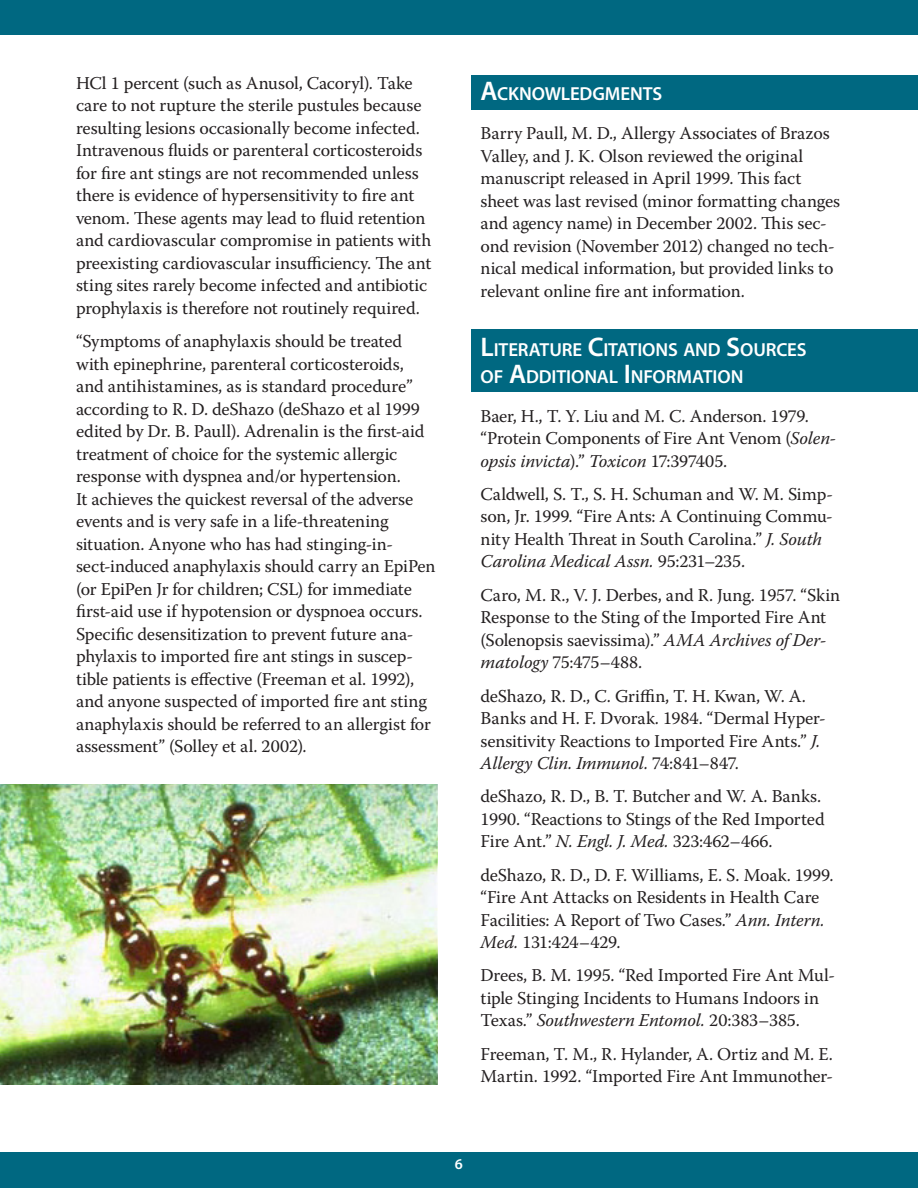
<style>
.page{position:relative;width:918px;height:1188px;background:#fff}
.page>*{position:absolute;margin:0;border:0;box-sizing:border-box;transform-origin:0 0}
.heading1{font:600 18.9px/27px "Myriad Pro";letter-spacing:-.005em;color:#fff}
.body_text{font:18px/22.5px "Warnock Pro";letter-spacing:-.005em;color:#231f20}
.t1{font:600 15px "Myriad Pro";color:#fff}
.s1{font-size:27px}
.s2{font-style:italic}
</style>
<div class="page">
<div style="left:0;top:0;width:918px;height:35px;background:#006881"></div>
<div style="left:0;top:1152px;width:918px;height:36px;background:#006881"></div>
<div style="left:471px;top:329px;width:447px;height:63px;background:#006881"></div>
<div style="left:472px;top:76px;width:446px;height:34px;background:#006881"></div>
<img style="left:0;top:785px;width:437px;height:299px">
<p class="body_text" style="left:76px;top:71px;width:357px">HCl 1 percent (such as Anusol, Cacoryl). Take care to not rupture the sterile pustules because resulting lesions occasionally become infected.<br>Intravenous fluids or parenteral corticosteroids for fire ant stings are not recommended unless there is evidence of hypersensitivity to fire ant venom. These agents may lead to fluid retention and cardiovascular compromise in patients with preexisting cardiovascular insufficiency. The ant sting sites rarely become infected and antibiotic prophylaxis is therefore not routinely required.</p>
<p class="body_text" style="left:76px;top:330px;width:361px">“Symptoms of anaphylaxis should be treated with epinephrine, parenteral corticosteroids, and antihistamines, as is standard procedure” according to R. D. deShazo (deShazo et al 1999 edited by Dr. B. Paull). Adrenalin is the first-aid treatment of choice for the systemic allergic response with dyspnea and/or hypertension.<br>It achieves the quickest reversal of the adverse events and is very safe in a life-threatening situation. Anyone who has had stinging-in&shy;sect-induced anaphylaxis should carry an EpiPen (or EpiPen Jr for children; CSL) for immediate first-aid use if hypotension or dyspnoea occurs.<br>Specific desensitization to prevent future ana&shy;phylaxis to imported fire ant stings in suscep&shy;tible patients is effective (Freeman et al. 1992), and anyone suspected of imported fire ant sting anaphylaxis should be referred to an allergist for assessment” (Solley et al. 2002).</p>
<p class="heading1" style="left:481px;top:80px;width:182px"><span class="s1">A</span>CKNOWLEDGMENTS</p>
<p class="body_text" style="left:481px;top:122px;width:361px">Barry Paull, M. D., Allergy Associates of Brazos Valley, and J. K. Olson reviewed the original manuscript released in April 1999. This fact sheet was last revised (minor formatting changes and agency name) in December 2002. This sec&shy;ond revision (November 2012) changed no tech&shy;nical medical information, but provided links to relevant online fire ant information.</p>
<p class="heading1" style="left:481px;top:336px;width:326px"><span class="s1">L</span>ITERATURE <span class="s1">C</span>ITATIONS AND <span class="s1">S</span>OURCES<br>OF <span class="s1">A</span>DDITIONAL <span class="s1">I</span> NFORMATION</p>
<p class="body_text" style="left:481px;top:404px;width:357px">Baer, H., T. Y. Liu and M. C. Anderson. 1979. “Protein Components of Fire Ant Venom (<span class="s2">Solen&shy;opsis invicta</span>).” <span class="s2">Toxicon</span> 17:397405.</p>
<p class="body_text" style="left:481px;top:482px;width:354px">Caldwell, S. T., S. H. Schuman and W. M. Simp&shy;son, Jr. 1999. “Fire Ants: A Continuing Commu&shy;nity Health Threat in South Carolina.” <span class="s2">J. South Carolina Medical Assn.</span> 95:231–235.</p>
<p class="body_text" style="left:481px;top:583px;width:361px">Caro, M. R., V. J. Derbes, and R. Jung. 1957. “Skin Response to the Sting of the Imported Fire Ant (Solenopsis saevissima).” <span class="s2">AMA Archives of Der&shy;matology</span> 75:475–488.</p>
<p class="body_text" style="left:481px;top:684px;width:347px">deShazo, R. D., C. Griffin, T. H. Kwan, W. A.<br>Banks and H. F. Dvorak. 1984. “Dermal Hyper&shy;sensitivity Reactions to Imported Fire Ants.” <span class="s2">J.<br>Allergy Clin. Immunol.</span> 74:841–847.</p>
<p class="body_text" style="left:481px;top:785px;width:346px">deShazo, R. D., B. T. Butcher and W. A. Banks.<br>1990. “Reactions to Stings of the Red Imported<br>Fire Ant.” <span class="s2">N. Engl. J. Med.</span> 323:462–466.</p>
<p class="body_text" style="left:481px;top:863px;width:354px">deShazo, R. D., D. F. Williams, E. S. Moak. 1999. “Fire Ant Attacks on Residents in Health Care Facilities: A Report of Two Cases.” <span class="s2">Ann. Intern.<br>Med.</span> 131:424–429.</p>
<p class="body_text" style="left:481px;top:964px;width:356px">Drees, B. M. 1995. “Red Imported Fire Ant Mul&shy;tiple Stinging Incidents to Humans Indoors in<br>Texas.” <span class="s2">Southwestern Entomol.</span> 20:383–385.</p>
<p class="body_text" style="left:481px;top:1042px;width:354px">Freeman, T. M., R. Hylander, A. Ortiz and M. E.<br>Martin. 1992. “Imported Fire Ant Immunother-</p>
<p class="t1" style="left:455px;top:1154px;width:10px">6</p>
</div>
